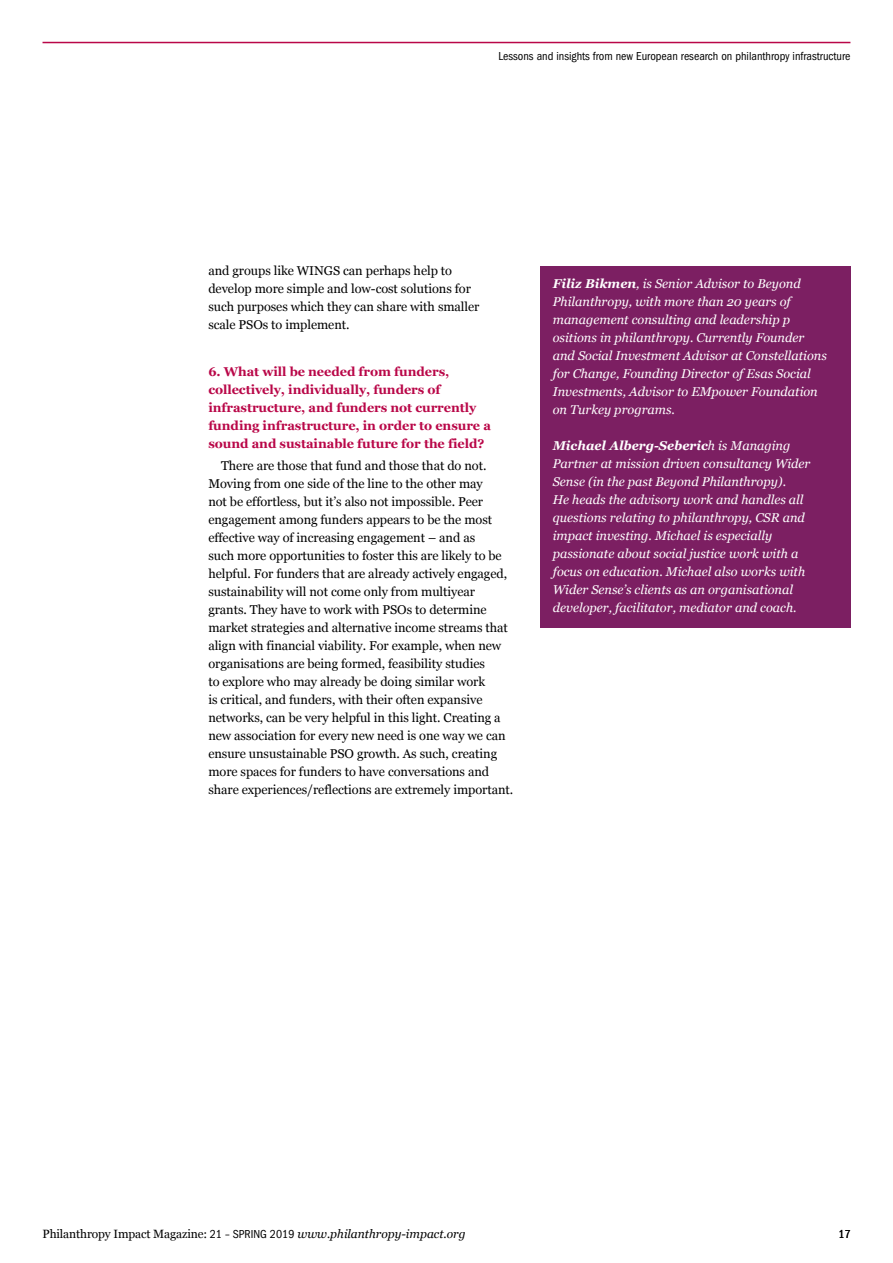
<style>
.page{position:relative;width:893px;height:1263px;background:#fff}
.page>*{position:absolute;margin:0;border:0;box-sizing:border-box;transform-origin:0 0}
.t1{font:12.75px/18px "Georgia";letter-spacing:-.005em;color:#000}
.t2{font:italic 12.75px/18px "Georgia";color:#fff}
.t3{font:700 12.75px/18px "Georgia";letter-spacing:-.005em;color:#b90748}
.t4{font:condensed 12px "ITC Franklin Gothic Std";color:#000}
.t5{font:12px "Georgia";letter-spacing:-.01em;color:#000}
.s1{font-weight:700}
.s2{font-family:"ITC Franklin Gothic Std";font-stretch:condensed}
.s3{font-style:italic}
</style>
<div class="page">
<hr style="left:43px;top:42px;width:807px;height:1px;background:#b90748">
<div style="left:540px;top:266px;width:310px;height:362px;background:#7c1f62"></div>
<p class="t4" style="left:498px;top:49px;width:353px">Lessons and insights from new European research on philanthropy infrastructure</p>
<p class="t1" style="left:208px;top:262px;width:273px">and groups like WINGS can perhaps help to develop more simple and low-cost solutions for such purposes which they can share with smaller scale PSOs to implement.</p>
<p class="t3" style="left:208px;top:362px;width:284px">6. What will be needed from funders, collectively, individually, funders of infrastructure, and funders not currently funding infrastructure, in order to ensure a sound and sustainable future for the field?</p>
<p class="t1" style="left:208px;top:457px;width:307px;text-indent:13px">There are those that fund and those that do not.<br>Moving from one side of the line to the other may<br>not be effortless, but it’s also not impossible. Peer engagement among funders appears to be the most effective way of increasing engagement – and as<br>such more opportunities to foster this are likely to be helpful. For funders that are already actively engaged, sustainability will not come only from multiyear grants. They have to work with PSOs to determine market strategies and alternative income streams that align with financial viability. For example, when new organisations are being formed, feasibility studies<br>to explore who may already be doing similar work<br>is critical, and funders, with their often expansive networks, can be very helpful in this light. Creating a new association for every new need is one way we can ensure unsustainable PSO growth. As such, creating more spaces for funders to have conversations and share experiences/reflections are extremely important.</p>
<p class="t2" style="left:553px;top:275px;width:276px"><span class="s1">Filiz Bikmen</span>, is Senior Advisor to Beyond Philanthropy, with more than 20 years of management consulting and leadership p ositions in philanthropy. Currently Founder and Social Investment Advisor at Constellations for Change, Founding Director of Esas Social Investments, Advisor to EMpower Foundation on Turkey programs.</p>
<p class="t2" style="left:553px;top:437px;width:259px"><span class="s1">Michael Alberg-Seberic</span>h is Managing Partner at mission driven consultancy Wider Sense (in the past Beyond Philanthropy).<br>He heads the advisory work and handles all questions relating to philanthropy, CSR and impact investing. Michael is especially passionate about social justice work with a focus on education. Michael also works with Wider Sense’s clients as an organisational developer, facilitator, mediator and coach.</p>
<p class="t5" style="left:43px;top:1227px;width:425px">Philanthropy Impact Magazine: <span class="s2">21 – SPRING 2019</span> <span class="s3">www.philanthropy-impact.org</span></p>
<p class="t4" style="left:838px;top:1227px;width:14px">17</p>
</div>
